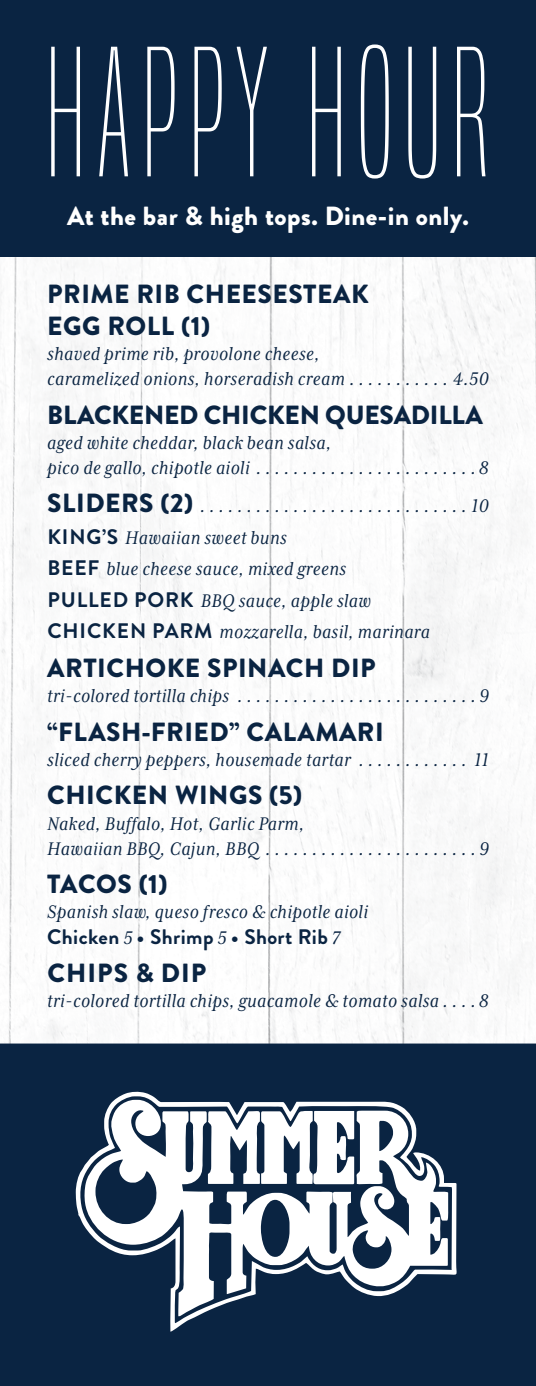
<style>
.page{position:relative;width:536px;height:1386px;background:#fff}
.page>*{position:absolute;margin:0;border:0;box-sizing:border-box;transform-origin:0 0}
.t1{font:171.15px "Built Titling El";letter-spacing:.06em;color:#fff}
.t2{font:900 26.25px/31.5px "Brandon Grotesque";letter-spacing:.02em;color:#0a2442}
.t3{font:900 26.25px "Brandon Grotesque";letter-spacing:.02em;color:#fff}
.t4{font:900 26.25px "Brandon Grotesque";letter-spacing:-.01em;color:#0a2442}
.t5{font:900 26.25px "Brandon Grotesque";letter-spacing:.04em;color:#0a2442}
.t6{font:italic 21px/31.5px "Mrs Eaves XL Serif Nar OT";letter-spacing:.02em;color:#0a2442}
.t7{font:700 21px "Brandon Grotesque";letter-spacing:.02em;color:#0a2442}
.s1{font-family:"Brandon Grotesque";font-weight:900;font-style:normal;font-size:26.25px}
.s2{font-family:"Brandon Grotesque";font-weight:700;font-style:normal}
.s3{font-family:"Mrs Eaves XL Serif Nar OT";font-weight:400;font-style:italic}
</style>
<div class="page">
<img style="left:0;top:257px;width:536px;height:787px">
<div style="left:0;top:1044px;width:536px;height:342px;background:#0a2442"></div>
<div style="left:0;top:0;width:536px;height:255px;background:#0a2442"></div>
<svg style="left:76px;top:1091px;width:384px;height:241px;fill:#0a2442"></svg>
<h1 class="t1" style="left:46px;top:12px;width:444px">HAPPY HOUR</h1>
<p class="t3" style="left:67px;top:197px;width:403px">At the bar &amp; high tops. Dine-in only.</p>
<p class="t2" style="left:47px;top:279px;width:323px">PRIME RIB CHEESESTEAK<br>EGG ROLL (1)</p>
<p class="t6" style="left:47px;top:341px;width:442px;line-height:25.2px">shaved prime rib, provolone cheese,<br>caramelized onions, horseradish cream . . . . . . . . . . . 4.50</p>
<p class="t4" style="left:47px;top:396px;width:437px">BLACKENED CHICKEN QUESADILLA</p>
<p class="t6" style="left:47px;top:430px;width:442px;line-height:25.2px">aged white cheddar, black bean salsa,<br>pico de gallo, chipotle aioli . . . . . . . . . . . . . . . . . . . . . . . 8</p>
<p class="t6" style="left:47px;top:491px;width:442px"><span class="s1">SLIDERS (2)</span> . . . . . . . . . . . . . . . . . . . . . . . . . . . . . 10<br><span class="s2">KING’S</span> Hawaiian sweet buns<br><span class="s2">BEEF</span> blue cheese sauce, mixed greens<br><span class="s2">PULLED PORK</span> BBQ sauce, apple slaw<br><span class="s2">CHICKEN PARM</span> mozzarella, basil, marinara</p>
<p class="t2" style="left:47px;top:652px;width:330px">ARTICHOKE SPINACH DIP</p>
<p class="t6" style="left:47px;top:680px;width:442px">tri-colored tortilla chips . . . . . . . . . . . . . . . . . . . . . . . . . 9</p>
<p class="t2" style="left:47px;top:716px;width:338px">“FLASH-FRIED” CALAMARI</p>
<p class="t6" style="left:47px;top:744px;width:442px">sliced cherry peppers, housemade tartar . . . . . . . . . . . . 11</p>
<p class="t2" style="left:47px;top:780px;width:256px">CHICKEN WINGS (5)</p>
<p class="t6" style="left:47px;top:811px;width:442px;line-height:25.2px">Naked, Buffalo, Hot, Garlic Parm,<br>Hawaiian BBQ, Cajun, BBQ . . . . . . . . . . . . . . . . . . . . . . 9</p>
<p class="t2" style="left:47px;top:869px;width:122px">TACOS (1)</p>
<p class="t6" style="left:47px;top:897px;width:322px">Spanish slaw, queso fresco &amp; chipotle aioli</p>
<p class="t7" style="left:47px;top:922px;width:294px">Chicken <span class="s3">5</span> • Shrimp <span class="s3">5</span> • Short Rib <span class="s3">7</span></p>
<p class="t5" style="left:47px;top:954px;width:160px">CHIPS &amp; DIP</p>
<p class="t6" style="left:47px;top:985px;width:443px">tri-colored tortilla chips, guacamole &amp; tomato salsa . . . 8</p>
</div>
